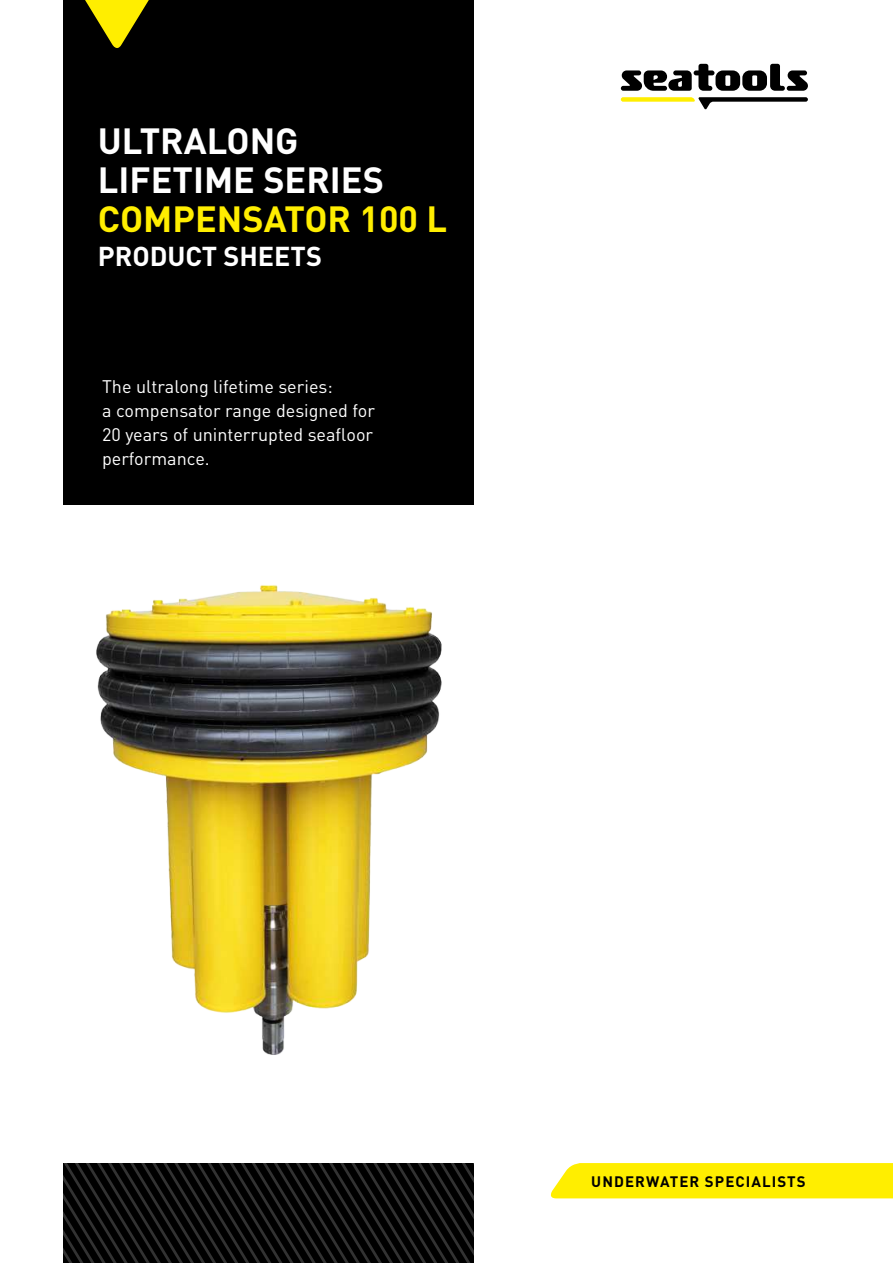
<style>
.page{position:relative;width:893px;height:1263px;background:#fff}
.page>*{position:absolute;margin:0;border:0;box-sizing:border-box;transform-origin:0 0}
.t1{font:700 36px/39px "DIN";color:#fff}
.t2{font:700 36px "DIN";color:#fe0}
.t3{font:700 27px "DIN";color:#fff}
.t4{font:18px/24px "DIN";color:#fff}
.t5{font:700 15px "DIN";letter-spacing:.07em;color:#000}
</style>
<div class="page">
<img style="left:96px;top:585px;width:346px;height:470px">
<div style="left:64px;top:0;width:410px;height:505px;background:#000"></div>
<svg style="left:64px;top:1163px;width:410px;height:100px;background:#0e0e0e"></svg>
<svg style="left:85px;top:0;width:64px;height:48px"></svg>
<div style="left:550px;top:1163px;width:343px;height:35px;background:#fe0"></div>
<svg style="left:621px;top:64px;width:187px;height:27px"></svg>
<svg style="left:621px;top:97px;width:187px;height:12px"></svg>
<h1 class="t1" style="left:98px;top:124px;width:288px">ULTRALONG<br>LIFETIME SERIES</h1>
<h1 class="t2" style="left:98px;top:204px;width:351px">COMPENSATOR 100 L</h1>
<h2 class="t3" style="left:98px;top:245px;width:226px">PRODUCT SHEETS</h2>
<p class="t4" style="left:102px;top:376px;width:274px">The ultralong lifetime series:<br>a compensator range designed for<br>20 years of uninterrupted seafloor performance.</p>
<p class="t5" style="left:591px;top:1175px;width:216px">UNDERWATER SPECIALISTS</p>
</div>
